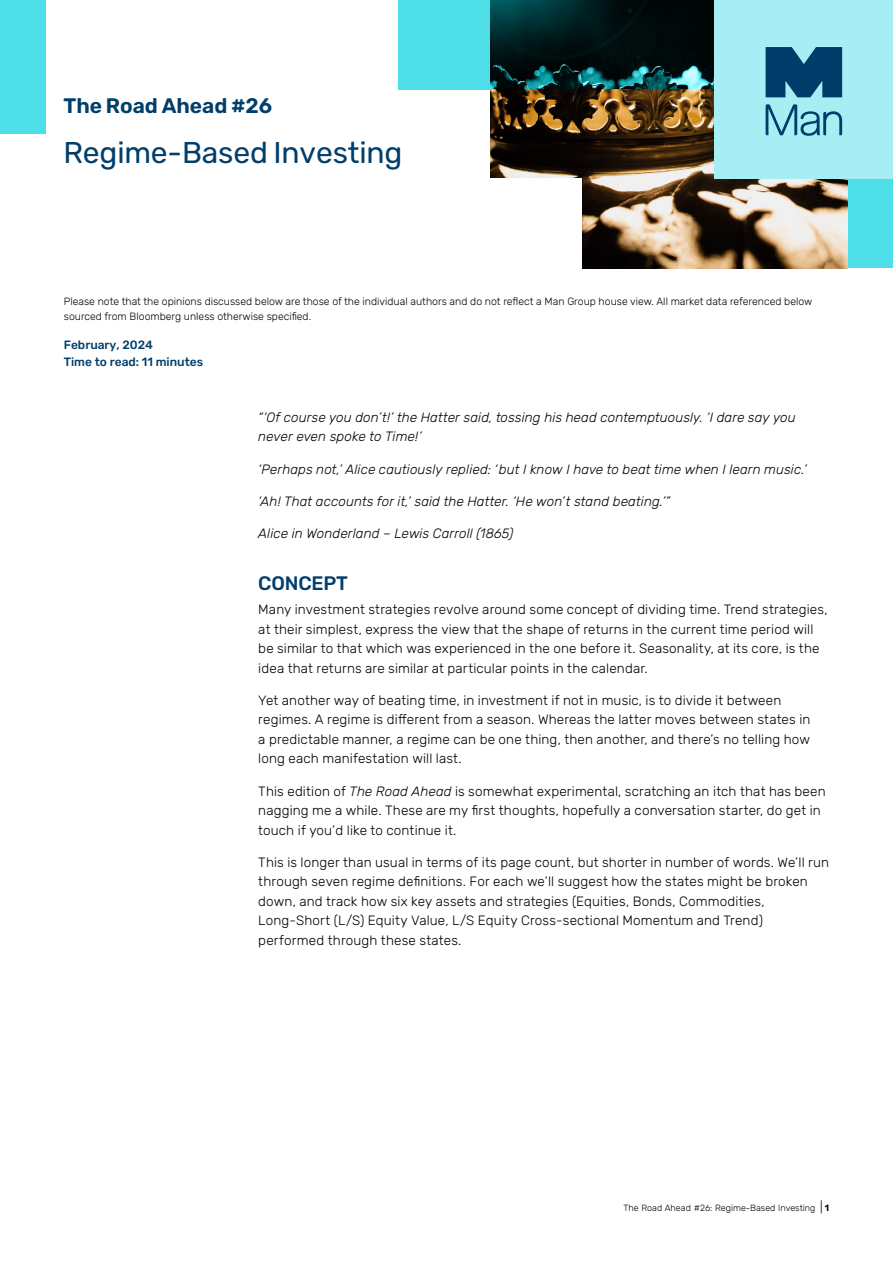
<style>
.page{position:relative;width:893px;height:1263px;background:#fff}
.page>*{position:absolute;margin:0;border:0;box-sizing:border-box;transform-origin:0 0}
.t1{font:30px "Rubik";letter-spacing:-.005em;color:#003e6b}
.t2{font:600 21px "Rubik";color:#003e6b}
.t3{font:500 19.5px "Rubik";letter-spacing:-.01em;color:#003e6b}
.t4{font:300 13.5px/19.5px "Rubik";letter-spacing:.01em;color:#000}
.t5{font:italic 300 13.5px/19.5px "Rubik";letter-spacing:.005em;color:#000}
.t6{font:500 12px/16.5px "Rubik";color:#003e6b}
.t7{font:300 10.5px/15px "Rubik";color:#000}
.t8{font:300 9px "Rubik";color:#000}
.s1{font-style:italic}
.s2{font-size:12px}
.s3{font-weight:600}
</style>
<div class="page">
<div style="left:0;top:0;width:45px;height:134px;background:#4ddee7"></div>
<div style="left:399px;top:0;width:91px;height:89px;background:#4ddee7"></div>
<div style="left:848px;top:166px;width:45px;height:102px;background:#4ddee7"></div>
<img style="left:490px;top:0;width:224px;height:90px">
<img style="left:490px;top:90px;width:358px;height:178px">
<div style="left:471px;top:179px;width:110px;height:108px;background:#fff"></div>
<div style="left:714px;top:0;width:179px;height:179px;background:#a6eef3"></div>
<svg style="left:766px;top:47px;width:76px;height:89px"></svg>
<h2 class="t2" style="left:63px;top:90px;width:210px">The Road Ahead #26</h2>
<h1 class="t1" style="left:63px;top:130px;width:341px">Regime-Based Investing</h1>
<p class="t7" style="left:64px;top:294px;width:750px">Please note that the opinions discussed below are those of the individual authors and do not reflect a Man Group house view. All market data referenced below sourced from Bloomberg unless otherwise specified.</p>
<p class="t6" style="left:64px;top:337px;width:141px">February, 2024<br>Time to read: 11 minutes</p>
<p class="t5" style="left:258px;top:408px;width:539px">“‘Of course you don’t!’ the Hatter said, tossing his head contemptuously. ‘I dare say you never even spoke to Time!’</p>
<p class="t5" style="left:258px;top:460px;width:550px">‘Perhaps not,’ Alice cautiously replied: ‘but I know I have to beat time when I learn music.’</p>
<p class="t5" style="left:258px;top:492px;width:413px">‘Ah! That accounts for it,’ said the Hatter. ‘He won’t stand beating.’”</p>
<p class="t5" style="left:258px;top:524px;width:256px">Alice in Wonderland – Lewis Carroll (1865)</p>
<h3 class="t3" style="left:258px;top:569px;width:91px">CONCEPT</h3>
<p class="t4" style="left:258px;top:600px;width:571px">Many investment strategies revolve around some concept of dividing time. Trend strategies, at their simplest, express the view that the shape of returns in the current time period will be similar to that which was experienced in the one before it. Seasonality, at its core, is the idea that returns are similar at particular points in the calendar.</p>
<p class="t4" style="left:258px;top:691px;width:554px">Yet another way of beating time, in investment if not in music, is to divide it between regimes. A regime is different from a season. Whereas the latter moves between states in a predictable manner, a regime can be one thing, then another, and there’s no telling how long each manifestation will last.</p>
<p class="t4" style="left:258px;top:782px;width:569px">This edition of <span class="s1">The Road Ahead</span> is somewhat experimental, scratching an itch that has been nagging me a while. These are my first thoughts, hopefully a conversation starter, do get in touch if you’d like to continue it.</p>
<p class="t4" style="left:258px;top:853px;width:572px">This is longer than usual in terms of its page count, but shorter in number of words. We’ll run through seven regime definitions. For each we’ll suggest how the states might be broken down, and track how six key assets and strategies (Equities, Bonds, Commodities, Long-Short (L/S) Equity Value, L/S Equity Cross-sectional Momentum and Trend) performed through these states.</p>
<p class="t8" style="left:624px;top:1201px;width:207px">The Road Ahead #26: Regime-Based Investing <span class="s2">|</span> <span class="s3">1</span></p>
</div>
